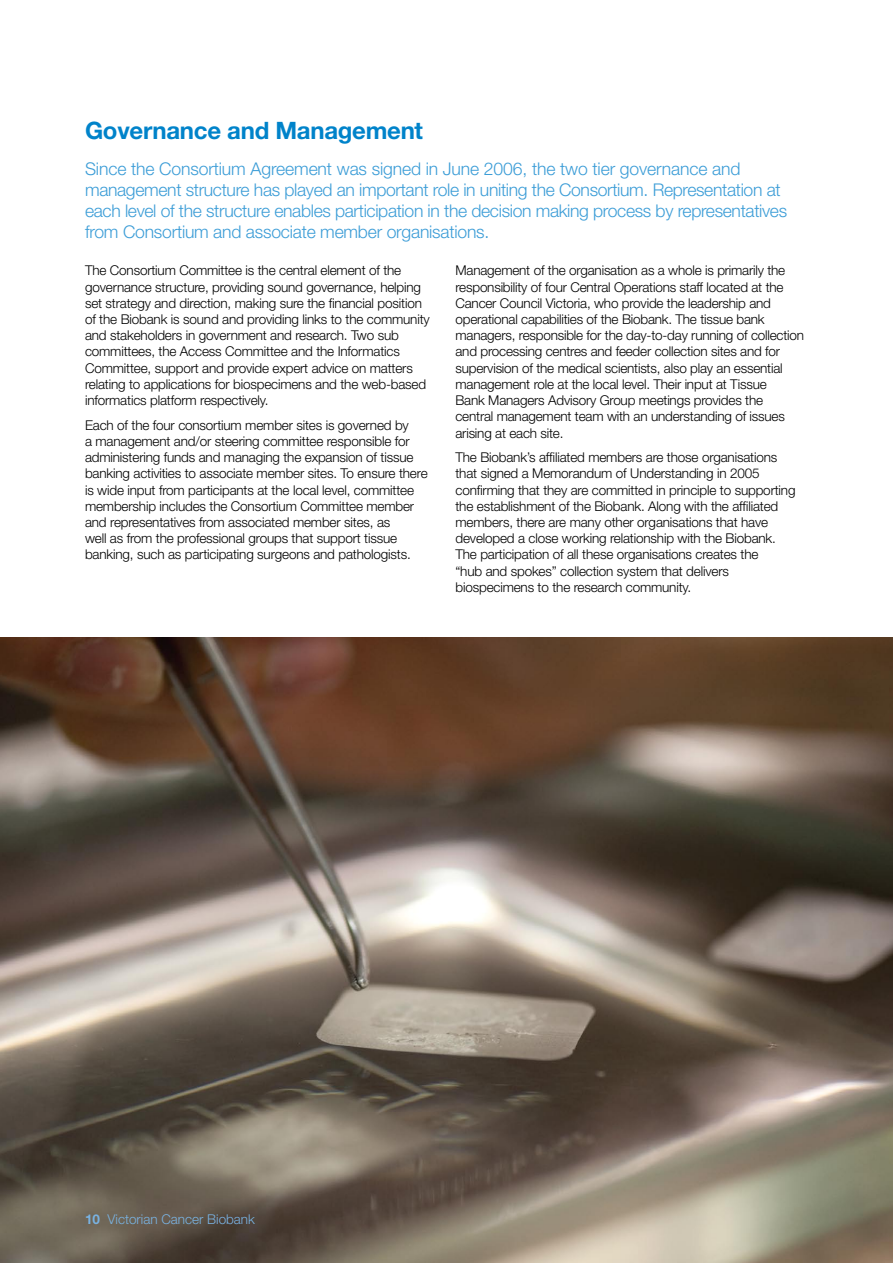
<style>
.page{position:relative;width:893px;height:1263px;background:#fff}
.page>*{position:absolute;margin:0;border:0;box-sizing:border-box;transform-origin:0 0}
.t1{font:700 24px "Helvetica Neue";letter-spacing:-.01em;color:#0083ca}
.t2{font:300 17.55px/21px "Helvetica Neue";letter-spacing:-.02em;color:#3c9dd7}
.t3{font:300 13.5px/16.2px "Helvetica Neue";letter-spacing:-.01em;color:#000}
.t4{font:300 13.5px "Helvetica Neue";color:#79b2e1}
.s1{font-weight:700}
</style>
<div class="page">
<img style="left:0;top:638px;width:893px;height:625px">
<h1 class="t1" style="left:85px;top:115px;width:339px">Governance and Management</h1>
<p class="t2" style="left:85px;top:158px;width:704px">Since the Consortium Agreement was signed in June 2006, the two tier governance and management structure has played an important role in uniting the Consortium. Representation at each level of the structure enables participation in the decision making process by representatives from Consortium and associate member organisations.</p>
<p class="t3" style="left:85px;top:262px;width:346px">The Consortium Committee is the central element of the governance structure, providing sound governance, helping set strategy and direction, making sure the financial position of the Biobank is sound and providing links to the community and stakeholders in government and research. Two sub committees, the Access Committee and the Informatics Committee, support and provide expert advice on matters relating to applications for biospecimens and the web-based informatics platform respectively.</p>
<p class="t3" style="left:85px;top:417px;width:344px">Each of the four consortium member sites is governed by<br>a management and/or steering committee responsible for administering funds and managing the expansion of tissue banking activities to associate member sites. To ensure there is wide input from participants at the local level, committee membership includes the Consortium Committee member and representatives from associated member sites, as<br>well as from the professional groups that support tissue banking, such as participating surgeons and pathologists.</p>
<p class="t3" style="left:455px;top:262px;width:350px">Management of the organisation as a whole is primarily the responsibility of four Central Operations staff located at the Cancer Council Victoria, who provide the leadership and operational capabilities of the Biobank. The tissue bank managers, responsible for the day-to-day running of collection and processing centres and feeder collection sites and for supervision of the medical scientists, also play an essential management role at the local level. Their input at Tissue<br>Bank Managers Advisory Group meetings provides the central management team with an understanding of issues arising at each site.</p>
<p class="t3" style="left:455px;top:449px;width:341px">The Biobank’s affiliated members are those organisations that signed a Memorandum of Understanding in 2005 confirming that they are committed in principle to supporting the establishment of the Biobank. Along with the affiliated members, there are many other organisations that have developed a close working relationship with the Biobank.<br>The participation of all these organisations creates the<br>“hub and spokes” collection system that delivers biospecimens to the research community.</p>
<p class="t4" style="left:85px;top:1211px;width:171px"><span class="s1">10</span> Victorian Cancer Biobank</p>
</div>
